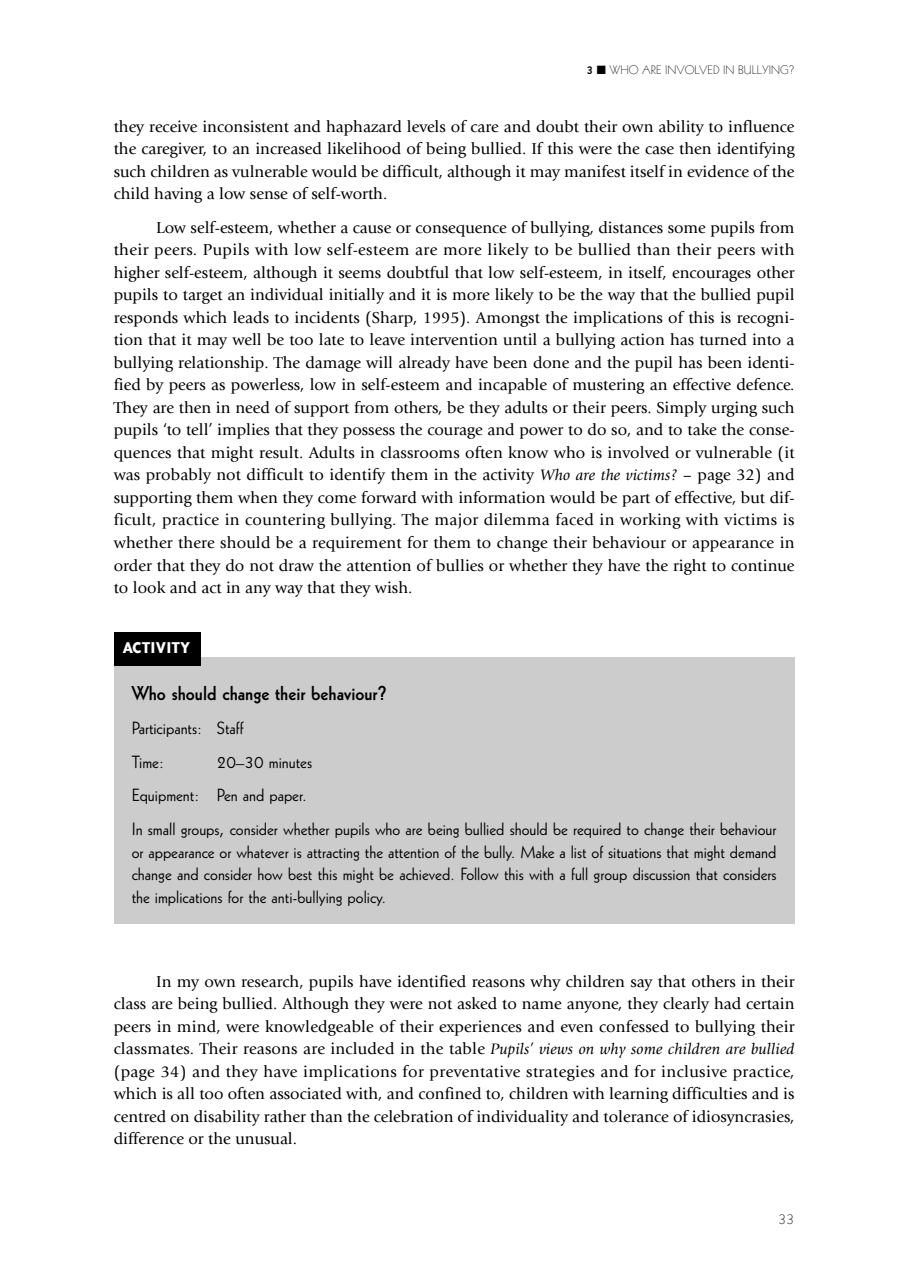
<style>
.page{position:relative;width:906px;height:1269px;background:#fff}
.page>*{position:absolute;margin:0;border:0;box-sizing:border-box;transform-origin:0 0}
.t1{font:19.5px "Geometric 231 BT Bold C";color:#000}
.t2{font:700 18px "Bailey Sans ITC";color:#fff}
.t3{font:17.25px/33.8px "Geometric 231 BT Roman C";color:#000}
.t4{font:16.5px/22.5px "Giovanni";color:#000;text-align:justify}
.t5{font:15px "Geometric 231 BT Light C";color:#000}
.t6{font:12px "Geometric 231 BT Light C";color:#000}
.s1{font-family:"Geometric 231 BT Bold C"}
.s2{font-style:italic;font-size:15.75px}
</style>
<div class="page">
<svg style="left:114px;top:632px;width:681px;height:292px;background:#ccc"></svg>
<p class="t6" style="left:586px;top:65px;width:209px"><span class="s1">3</span> ■ WHO ARE INVOLVED IN BULLYING?</p>
<p class="t4" style="left:114px;top:117px;width:682px">they receive inconsistent and haphazard levels of care and doubt their own ability to influence the caregiver, to an increased likelihood of being bullied. If this were the case then identifying such children as vulnerable would be difficult, although it may manifest itself in evidence of the child having a low sense of self-worth.</p>
<p class="t4" style="left:114px;top:218px;width:682px;text-indent:43px">Low self-esteem, whether a cause or consequence of bullying, distances some pupils from their peers. Pupils with low self-esteem are more likely to be bullied than their peers with higher self-esteem, although it seems doubtful that low self-esteem, in itself, encourages other pupils to target an individual initially and it is more likely to be the way that the bullied pupil responds which leads to incidents (Sharp, 1995). Amongst the implications of this is recogni&shy;tion that it may well be too late to leave intervention until a bullying action has turned into a bullying relationship. The damage will already have been done and the pupil has been identi&shy;fied by peers as powerless, low in self-esteem and incapable of mustering an effective defence.<br>They are then in need of support from others, be they adults or their peers. Simply urging such pupils ‘to tell’ implies that they possess the courage and power to do so, and to take the conse&shy;quences that might result. Adults in classrooms often know who is involved or vulnerable (it was probably not difficult to identify them in the activity <span class="s2">Who are the victims?</span> – page 32) and supporting them when they come forward with information would be part of effective, but dif&shy;ficult, practice in countering bullying. The major dilemma faced in working with victims is whether there should be a requirement for them to change their behaviour or appearance in order that they do not draw the attention of bullies or whether they have the right to continue to look and act in any way that they wish.</p>
<p class="t2" style="left:123px;top:640px;width:69px">ACTIVITY</p>
<p class="t1" style="left:132px;top:686px;width:257px">Who should change their behaviour?</p>
<p class="t3" style="left:132px;top:712px;width:113px">Participants: Staff<br>Time:</p>
<p class="t3" style="left:132px;top:746px;width:646px;text-indent:85px">20–30 minutes<br>Equipment: Pen and paper.<br>In small groups, consider whether pupils who are being bullied should be required to change their behaviour</p>
<p class="t3" style="left:132px;top:841px;width:646px;line-height:22.5px;text-align:justify">or appearance or whatever is attracting the attention of the bully. Make a list of situations that might demand change and consider how best this might be achieved. Follow this with a full group discussion that considers the implications for the anti-bullying policy.</p>
<p class="t4" style="left:114px;top:971px;width:682px;text-indent:43px">In my own research, pupils have identified reasons why children say that others in their class are being bullied. Although they were not asked to name anyone, they clearly had certain peers in mind, were knowledgeable of their experiences and even confessed to bullying their classmates. Their reasons are included in the table <span class="s2">Pupils’ views on why some children are bullied </span>(page 34) and they have implications for preventative strategies and for inclusive practice, which is all too often associated with, and confined to, children with learning difficulties and is centred on disability rather than the celebration of individuality and tolerance of idiosyncrasies, difference or the unusual.</p>
<p class="t5" style="left:777px;top:1213px;width:18px">33</p>
</div>
